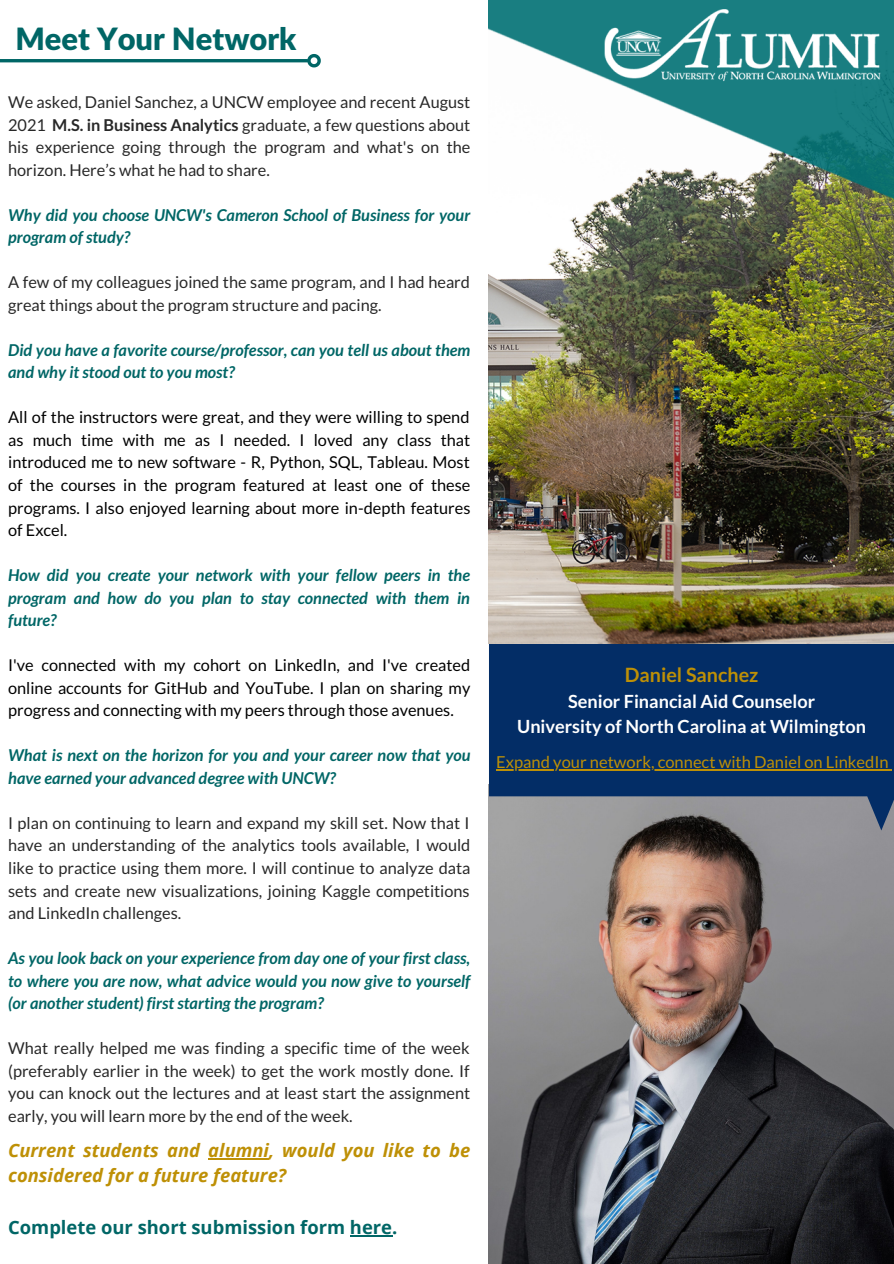
<style>
.page{position:relative;width:894px;height:1264px;background:#fff}
.page>*{position:absolute;margin:0;border:0;box-sizing:border-box;transform-origin:0 0}
.t1{font:900 30.75px "Lato Latin";color:#066}
.t2{font:700 19.65px "Lato";color:#be9006}
.t3{font:italic 700 18.45px/24.8px "Open Sans";color:#be9006}
.t4{font:700 18.45px "Open Sans";color:#066}
.t5{font:700 18.15px "Lato";color:#fff}
.t6{font:16.5px "Lato";color:#be9006}
.t7{font:16.35px/22.5px "Lato";color:#282828;text-align:justify}
.t8{font:italic 700 16.35px/22.5px "Lato";color:#066}
.t9{font:16.35px/22.5px "Lato";color:#000;text-align:justify}
.s1{font-weight:700}
</style>
<div class="page">
<hr style="left:0;top:59px;width:307px;height:3px;background:#066">
<svg style="left:304px;top:54px;width:17px;height:14px"></svg>
<img style="left:489px;top:830px;width:404px;height:433px">
<svg style="left:489px;top:643px;width:404px;height:187px;background:#1d3f6d"></svg>
<img style="left:489px;top:0;width:404px;height:643px">
<hr style="left:208px;top:1158px;width:61px;height:1px;background:#be9006">
<hr style="left:350px;top:1234px;width:42px;height:1px;background:#066">
<hr style="left:496px;top:769px;width:392px;height:1px;background:#be9006">
<p class="t1" style="left:15px;top:26px;width:282px">Meet Your Network</p>
<p class="t7" style="left:8px;top:90px;width:463px">We asked, Daniel Sanchez, a UNCW employee and recent August 2021 <span class="s1">M.S. in Business Analytics</span> graduate, a few questions about his experience going through the program and what's on the horizon. Here’s what he had to share.</p>
<p class="t8" style="left:8px;top:203px;width:463px">Why did you choose UNCW's Cameron School of Business for your program of study?</p>
<p class="t7" style="left:8px;top:270px;width:463px">A few of my colleagues joined the same program, and I had heard great things about the program structure and pacing.</p>
<p class="t8" style="left:8px;top:338px;width:463px">Did you have a favorite course/professor, can you tell us about them and why it stood out to you most?</p>
<p class="t9" style="left:8px;top:406px;width:464px">All of the instructors were great, and they were willing to spend as much time with me as I needed. I loved any class that introduced me to new software - R, Python, SQL, Tableau. Most of the courses in the program featured at least one of these programs. I also enjoyed learning about more in-depth features of Excel.</p>
<p class="t8" style="left:8px;top:563px;width:463px;text-align:justify">How did you create your network with your fellow peers in the program and how do you plan to stay connected with them in future?</p>
<p class="t9" style="left:8px;top:653px;width:463px">I've connected with my cohort on LinkedIn, and I've created online accounts for GitHub and YouTube. I plan on sharing my progress and connecting with my peers through those avenues.</p>
<p class="t8" style="left:8px;top:743px;width:463px">What is next on the horizon for you and your career now that you have earned your advanced degree with UNCW?</p>
<p class="t7" style="left:8px;top:811px;width:463px">I plan on continuing to learn and expand my skill set. Now that I have an understanding of the analytics tools available, I would like to practice using them more. I will continue to analyze data sets and create new visualizations, joining Kaggle competitions and LinkedIn challenges.</p>
<p class="t8" style="left:8px;top:946px;width:463px;text-align:justify">As you look back on your experience from day one of your first class, to where you are now, what advice would you now give to yourself (or another student) first starting the program?</p>
<p class="t7" style="left:8px;top:1036px;width:463px">What really helped me was finding a specific time of the week (preferably earlier in the week) to get the work mostly done. If you can knock out the lectures and at least start the assignment early, you will learn more by the end of the week.</p>
<p class="t3" style="left:8px;top:1137px;width:463px">Current students and alumni, would you like to be considered for a future feature?</p>
<p class="t4" style="left:8px;top:1214px;width:390px">Complete our short submission form here.</p>
<p class="t2" style="left:624px;top:662px;width:135px">Daniel Sanchez</p>
<p class="t5" style="left:568px;top:690px;width:248px">Senior Financial Aid Counselor</p>
<p class="t5" style="left:517px;top:714px;width:350px">University of North Carolina at Wilmington</p>
<p class="t6" style="left:496px;top:751px;width:394px">Expand your network, connect with Daniel on LinkedIn</p>
</div>
